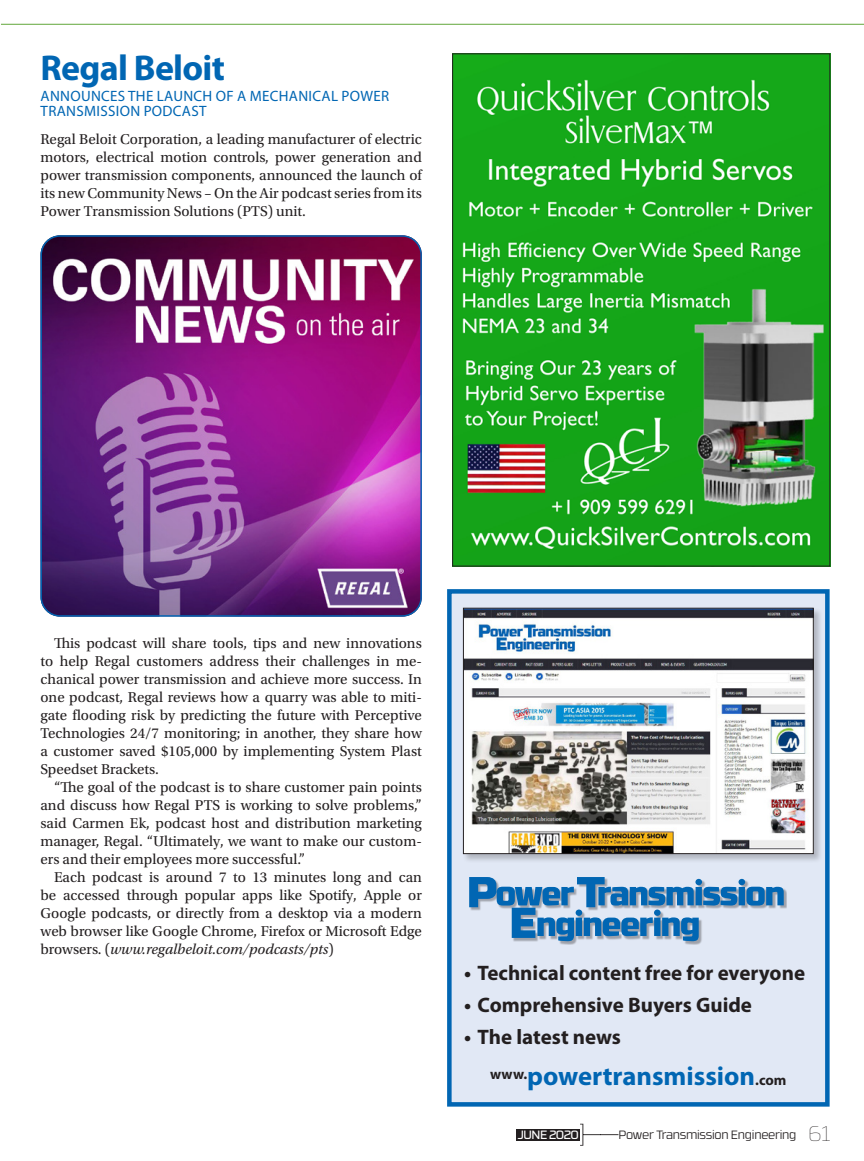
<style>
.page{position:relative;width:864px;height:1161px;background:#fff}
.page>*{position:absolute;margin:0;border:0;box-sizing:border-box;transform-origin:0 0}
.t1{font:700 36px "Myriad Pro";letter-spacing:-.02em;color:#0166b3}
.t2{font:700 26.7px "Myriad Pro";color:#0166b3}
.t3{font:700 21px "Myriad Pro";color:#231f20}
.t4{font:15px/18px "Utopia Std";color:#231f20;text-align:justify}
.t5{font:15px/15.8px "Myriad Pro";letter-spacing:.02em;color:#0166b3}
.t6{font:300 12px "RB No 3.1";letter-spacing:-.02em;color:#231f20}
.t7{font:12px "RB No 3.1";letter-spacing:-.04em;color:#fff}
.s1{font-style:italic}
.s2{font-size:14.7px;color:#231f20}
.s3{font-weight:100;font-size:21px}
</style>
<div class="page">
<img style="left:454px;top:55px;width:374px;height:509px">
<img style="left:42px;top:237px;width:380px;height:378px">
<div style="left:447px;top:589px;width:383px;height:518px;background:#e1e8f5;border:4px solid #0166b3"></div>
<div style="left:470px;top:878px;width:317px;height:67px;background:#231f20;opacity:.35"></div>
<svg style="left:469px;top:877px;width:315px;height:64px"></svg>
<div style="left:463px;top:607px;width:360px;height:256px;background:#231f20;opacity:.25"></div>
<img style="left:465px;top:610px;width:347px;height:242px">
<div style="left:463px;top:608px;width:351px;height:246px;border:1px solid #231f20"></div>
<svg style="left:580px;top:1124px;width:38px;height:22px"></svg>
<div style="left:517px;top:1129px;width:63px;height:11px;background:#231f20"></div>
<hr style="left:1px;top:24px;width:863px;height:1px;background:#61a73a">
<h1 class="t1" style="left:40px;top:48px;width:186px">Regal Beloit</h1>
<p class="t5" style="left:41px;top:88px;width:350px">ANNOUNCES THE LAUNCH OF A MECHANICAL POWER<br>TRANSMISSION PODCAST</p>
<p class="t4" style="left:40px;top:130px;width:383px">Regal Beloit Corporation, a leading manufacturer of electric motors, electrical motion controls, power generation and power transmission components, announced the launch of its new Community News – On the Air podcast series from its Power Transmission Solutions (PTS) unit.</p>
<p class="t4" style="left:40px;top:634px;width:383px;text-indent:14px">This podcast will share tools, tips and new innovations to help Regal customers address their challenges in me&shy;chanical power transmission and achieve more success. In one podcast, Regal reviews how a quarry was able to miti&shy;gate flooding risk by predicting the future with Perceptive Technologies 24/7 monitoring; in another, they share how a customer saved $105,000 by implementing System Plast Speedset Brackets.</p>
<p class="t4" style="left:40px;top:778px;width:383px;text-indent:14px">“The goal of the podcast is to share customer pain points and discuss how Regal PTS is working to solve problems,” said Carmen Ek, podcast host and distribution marketing manager, Regal. “Ultimately, we want to make our custom&shy;ers and their employees more successful.”</p>
<p class="t4" style="left:40px;top:868px;width:383px;text-indent:14px">Each podcast is around 7 to 13 minutes long and can be accessed through popular apps like Spotify, Apple or Google podcasts, or directly from a desktop via a modern web browser like Google Chrome, Firefox or Microsoft Edge browsers. (<span class="s1">www.regalbeloit.com/podcasts/pts</span>)</p>
<h3 class="t3" style="left:464px;top:961px;width:342px">• Technical content free for everyone</h3>
<h3 class="t3" style="left:464px;top:993px;width:289px">• Comprehensive Buyers Guide</h3>
<h3 class="t3" style="left:464px;top:1025px;width:158px">• The latest news</h3>
<h2 class="t2" style="left:490px;top:1061px;width:298px"><sup>www.</sup>powertransmission<span class="s2">.com</span></h2>
<p class="t7" style="left:518px;top:1126px;width:63px">JUNE 2020</p>
<p class="t6" style="left:618px;top:1126px;width:213px">Power Transmission Engineering <span class="s3">61</span></p>
</div>
